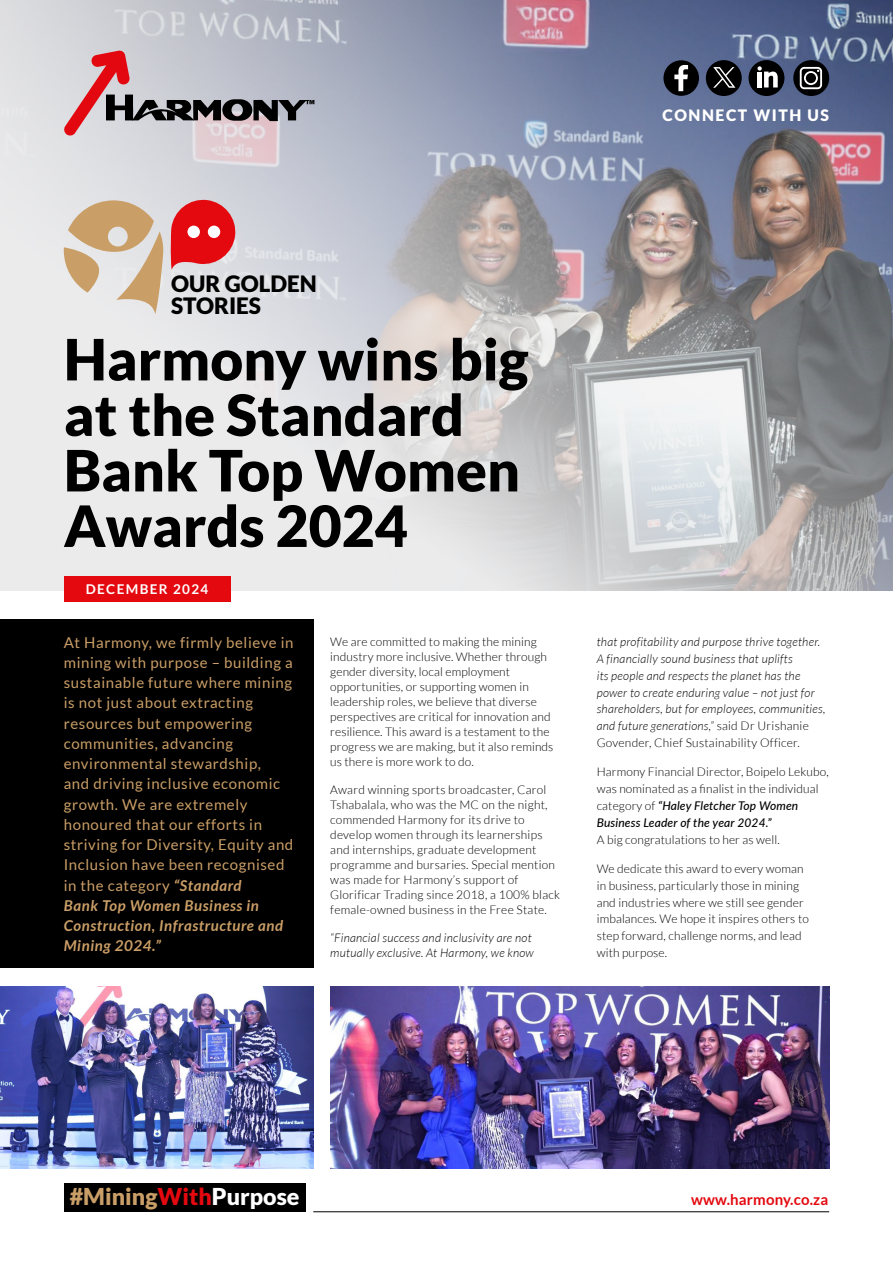
<style>
.page{position:relative;width:893px;height:1263px;background:#fff}
.page>*{position:absolute;margin:0;border:0;box-sizing:border-box;transform-origin:0 0}
.t1{font:900 57px/55.5px "Lato";color:#000}
.t2{font:900 23.25px "Lato";color:#ca9e67}
.t3{font:900 22.5px/22.5px "Lato";color:#000}
.t4{font:900 15.75px "Lato";letter-spacing:.1em;color:#fff}
.t5{font:15px/20.2px "Lato";letter-spacing:.04em;color:#ca9e67}
._24-H1{font:700 15px "Lato";letter-spacing:.01em;color:#e3090f}
.t6{font:700 13.5px "Lato";letter-spacing:.1em;color:#fff}
.t7{font:300 12px/15px "Lato";letter-spacing:.01em;color:#000}
.t8{font:italic 300 12px/16.8px "Lato";letter-spacing:.02em;color:#000}
.s1{font-weight:700;font-style:italic}
.s2{font-style:normal}
.s3{font-weight:500;font-style:italic}
.s4{color:#e3090f}
.s5{color:#fff}
</style>
<div class="page">
<div style="left:0;top:619px;width:313px;height:348px;background:#000"></div>
<img style="left:0;top:0;width:893px;height:590px">
<hr style="left:313px;top:1211px;width:516px;height:1px;background:#000">
<svg style="left:63px;top:50px;width:251px;height:86px;background:#b2a2a9"></svg>
<div style="left:64px;top:1183px;width:242px;height:29px;background:#000"></div>
<div style="left:663px;top:60px;width:36px;height:36px;background:#000;border-radius:50%"></div>
<svg style="left:674px;top:65px;width:14px;height:26px"></svg>
<div style="left:749px;top:60px;width:35px;height:36px;background:#000;border-radius:18px"></div>
<svg style="left:757px;top:66px;width:21px;height:21px"></svg>
<svg style="left:793px;top:60px;width:36px;height:36px"></svg>
<svg style="left:800px;top:67px;width:22px;height:22px"></svg>
<div style="left:706px;top:60px;width:36px;height:36px;background:#000;border-radius:18px"></div>
<svg style="left:713px;top:67px;width:22px;height:21px"></svg>
<svg style="left:170px;top:198px;width:67px;height:72px;background:#e0494f"></svg>
<svg style="left:64px;top:200px;width:99px;height:114px;background:#d9c4ac"></svg>
<div style="left:187px;top:226px;width:13px;height:12px;background:#fff;border-radius:50%"></div>
<div style="left:208px;top:226px;width:12px;height:12px;background:#fff;border-radius:50%"></div>
<div style="left:64px;top:576px;width:166px;height:26px;background:#e3090f"></div>
<img style="left:330px;top:986px;width:499px;height:182px">
<img style="left:0;top:986px;width:313px;height:182px">
<h1 class="t4" style="left:662px;top:106px;width:168px">CONNECT WITH US</h1>
<p class="t3" style="left:171px;top:272px;width:147px">OUR GOLDEN<br>STORIES</p>
<p class="t1" style="left:64px;top:331px;width:466px">Harmony wins big at the Standard<br>Bank Top Women<br>Awards 2024</p>
<p class="t6" style="left:86px;top:582px;width:124px">DECEMBER 2024</p>
<p class="t5" style="left:64px;top:632px;width:231px">At Harmony, we firmly believe in mining with purpose – building a sustainable future where mining is not just about extracting resources but empowering communities, advancing environmental stewardship,<br>and driving inclusive economic growth. We are extremely honoured that our efforts in striving for Diversity, Equity and<br>Inclusion have been recognised in the category <span class="s1">“Standard<br>Bank Top Women Business in<br>Construction, Infrastructure and<br>Mining 2024.”</span></p>
<p class="t7" style="left:330px;top:634px;width:225px">We are committed to making the mining industry more inclusive. Whether through gender diversity, local employment opportunities, or supporting women in leadership roles, we believe that diverse perspectives are critical for innovation and resilience. This award is a testament to the progress we are making, but it also reminds us there is more work to do.</p>
<p class="t7" style="left:330px;top:782px;width:231px">Award winning sports broadcaster, Carol Tshabalala, who was the MC on the night, commended Harmony for its drive to develop women through its learnerships and internships, graduate development programme and bursaries. Special mention was made for Harmony’s support of Glorificar Trading since 2018, a 100% black female-owned business in the Free State.</p>
<p class="t8" style="left:330px;top:931px;width:205px;line-height:15px">“Financial success and inclusivity are not mutually exclusive. At Harmony, we know</p>
<p class="t8" style="left:597px;top:634px;width:230px">that profitability and purpose thrive together.<br>A financially sound business that uplifts<br>its people and respects the planet has the power to create enduring value – not just for shareholders, but for employees, communities, and future generations,” <span class="s2">said Dr Urishanie Govender, Chief Sustainability Officer.</span></p>
<p class="t7" style="left:597px;top:764px;width:233px;line-height:16.8px">Harmony Financial Director, Boipelo Lekubo, was nominated as a finalist in the individual category of <span class="s3">“Haley Fletcher Top Women Business Leader of the year 2024.”<br></span>A big congratulations to her as well.</p>
<p class="t7" style="left:597px;top:860px;width:214px;line-height:16.8px">We dedicate this award to every woman in business, particularly those in mining and industries where we still see gender imbalances. We hope it inspires others to step forward, challenge norms, and lead with purpose.</p>
<p class="t2" style="left:70px;top:1183px;width:231px">#Mining<span class="s4">With</span><span class="s5">Purpose</span></p>
<p class="_24-H1" style="left:691px;top:1190px;width:139px">www.harmony.co.za</p>
</div>
